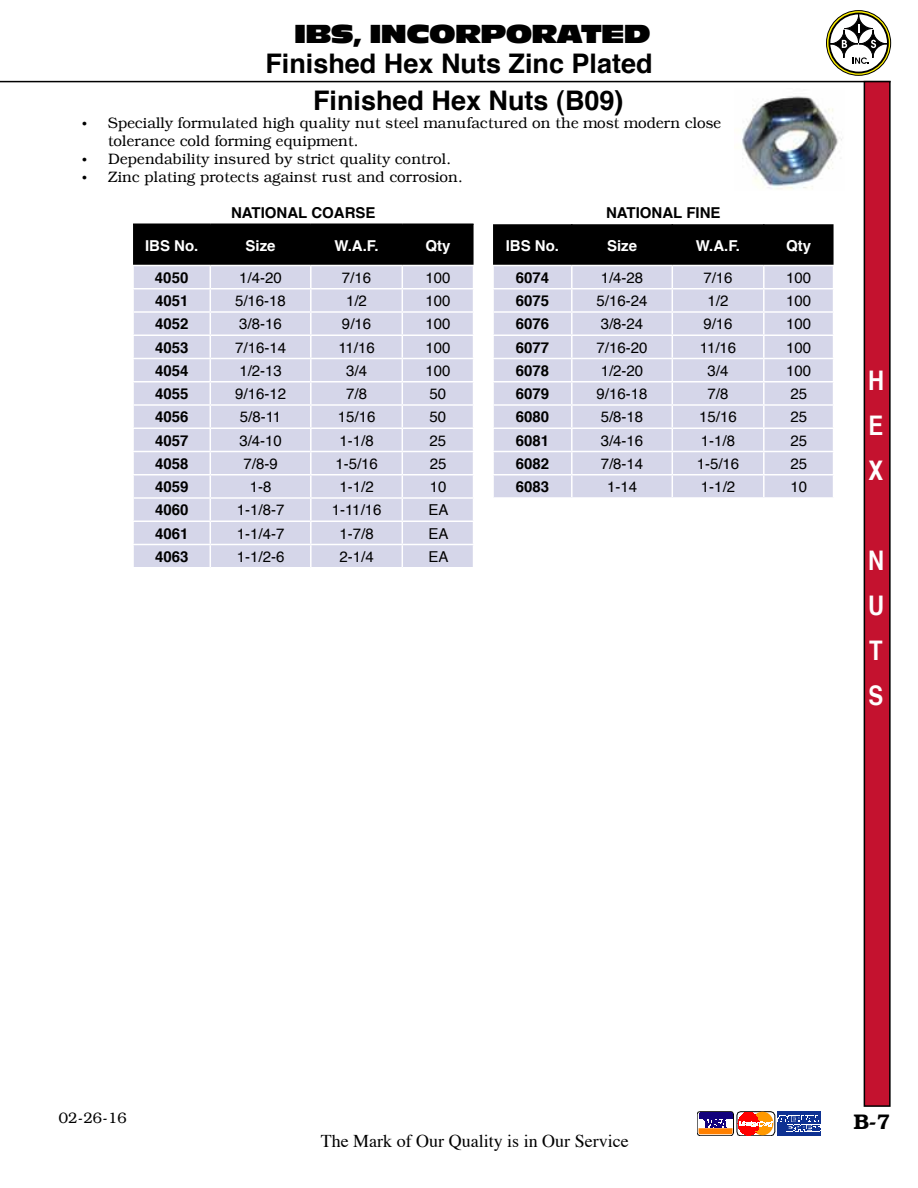
<style>
.page{position:relative;width:918px;height:1188px;background:#fff}
.page>*{position:absolute;margin:0;border:0;box-sizing:border-box;transform-origin:0 0}
.t1{font:700 27px "Helvetica";color:#000}
.t2{font:27px "Antique Oli Nor P";color:#000}
.t3{font:700 condensed 27px/45px "Helvetica";color:#fff;text-align:justify}
.t4{font:600 21px "Bookman CSATT";color:#000}
.t5{font:18px "Times";color:#000}
.t6{font:15px "Helvetica";color:#000}
.t7{font:300 15px/18px "Bookman CSATT";color:#000}
.t8{font:700 15px "Helvetica";color:#000}
.t9{font:700 15px "Helvetica";color:#fff}
</style>
<div class="page">
<svg style="left:827px;top:11px;width:64px;height:64px"></svg>
<div style="left:826px;top:10px;width:65px;height:66px;border:1px solid #000;border-radius:50%"></div>
<svg style="left:829px;top:14px;width:59px;height:59px"></svg>
<div style="left:828px;top:13px;width:61px;height:60px;border:2px solid #000;border-radius:50%"></div>
<svg style="left:853px;top:57px;width:16px;height:7px"></svg>
<svg style="left:859px;top:30px;width:28px;height:28px"></svg>
<div style="left:859px;top:30px;width:28px;height:28px;border:1px solid #000;border-radius:50%"></div>
<svg style="left:830px;top:30px;width:28px;height:28px"></svg>
<div style="left:830px;top:30px;width:28px;height:28px;border:1px solid #000;border-radius:50%"></div>
<svg style="left:845px;top:14px;width:28px;height:29px"></svg>
<div style="left:844px;top:14px;width:29px;height:29px;border:1px solid #000;border-radius:50%"></div>
<svg style="left:858px;top:24px;width:2px;height:8px"></svg>
<svg style="left:842px;top:40px;width:5px;height:8px"></svg>
<svg style="left:871px;top:40px;width:5px;height:8px"></svg>
<svg style="left:697px;top:1111px;width:124px;height:25px"></svg>
<hr style="left:0;top:81px;width:891px;height:1px;background:#000">
<div style="left:864px;top:82px;width:26px;height:1024px;background:#c4122f"></div>
<div style="left:864px;top:81px;width:27px;height:1026px;border:2px solid #000"></div>
<svg style="left:133px;top:224px;width:341px;height:343px;background:#bebfce"></svg>
<svg style="left:493px;top:224px;width:341px;height:273px;background:#b8b9c8"></svg>
<img style="left:742px;top:96px;width:100px;height:93px">
<h1 class="t2" style="left:294px;top:20px;width:357px">IBS, INCORPORATED</h1>
<h1 class="t1" style="left:265px;top:41px;width:389px">Finished Hex Nuts Zinc Plated</h1>
<h1 class="t1" style="left:313px;top:79px;width:312px">Finished Hex Nuts (B09)</h1>
<p class="t7" style="left:108px;top:114px;width:615px;text-indent:-27px">• Specially formulated high quality nut steel manufactured on the most modern close tolerance cold forming equipment.</p>
<p class="t7" style="left:81px;top:150px;width:372px">• Dependability insured by strict quality control.</p>
<p class="t7" style="left:81px;top:168px;width:383px">• Zinc plating protects against rust and corrosion.</p>
<p class="t8" style="left:231px;top:201px;width:146px">NATIONAL COARSE</p>
<p class="t9" style="left:145px;top:233px;width:55px">IBS No.</p>
<p class="t9" style="left:246px;top:233px;width:32px">Size</p>
<p class="t9" style="left:334px;top:233px;width:46px">W.A.F.</p>
<p class="t9" style="left:425px;top:233px;width:27px">Qty</p>
<p class="t8" style="left:155px;top:265px;width:35px">4050</p>
<p class="t6" style="left:239px;top:266px;width:44px">1/4-20</p>
<p class="t6" style="left:342px;top:266px;width:31px">7/16</p>
<p class="t6" style="left:425px;top:266px;width:27px">100</p>
<p class="t8" style="left:155px;top:289px;width:35px">4051</p>
<p class="t6" style="left:235px;top:289px;width:52px">5/16-18</p>
<p class="t6" style="left:346px;top:289px;width:22px">1/2</p>
<p class="t6" style="left:425px;top:289px;width:27px">100</p>
<p class="t8" style="left:155px;top:312px;width:35px">4052</p>
<p class="t6" style="left:239px;top:312px;width:44px">3/8-16</p>
<p class="t6" style="left:342px;top:312px;width:31px">9/16</p>
<p class="t6" style="left:425px;top:312px;width:27px">100</p>
<p class="t8" style="left:155px;top:335px;width:35px">4053</p>
<p class="t6" style="left:235px;top:336px;width:52px">7/16-14</p>
<p class="t6" style="left:338px;top:336px;width:38px">11/16</p>
<p class="t6" style="left:425px;top:336px;width:27px">100</p>
<p class="t8" style="left:155px;top:358px;width:35px">4054</p>
<p class="t6" style="left:239px;top:359px;width:44px">1/2-13</p>
<p class="t6" style="left:346px;top:359px;width:22px">3/4</p>
<p class="t6" style="left:425px;top:359px;width:27px">100</p>
<p class="t8" style="left:155px;top:382px;width:35px">4055</p>
<p class="t6" style="left:235px;top:382px;width:52px">9/16-12</p>
<p class="t6" style="left:346px;top:382px;width:22px">7/8</p>
<p class="t6" style="left:430px;top:382px;width:18px">50</p>
<p class="t8" style="left:155px;top:405px;width:35px">4056</p>
<p class="t6" style="left:240px;top:405px;width:43px">5/8-11</p>
<p class="t6" style="left:338px;top:405px;width:39px">15/16</p>
<p class="t6" style="left:430px;top:405px;width:18px">50</p>
<p class="t8" style="left:155px;top:428px;width:35px">4057</p>
<p class="t6" style="left:239px;top:429px;width:44px">3/4-10</p>
<p class="t6" style="left:340px;top:429px;width:36px">1-1/8</p>
<p class="t6" style="left:430px;top:429px;width:18px">25</p>
<p class="t8" style="left:155px;top:451px;width:35px">4058</p>
<p class="t6" style="left:244px;top:452px;width:36px">7/8-9</p>
<p class="t6" style="left:335px;top:452px;width:44px">1-5/16</p>
<p class="t6" style="left:430px;top:452px;width:18px">25</p>
<p class="t8" style="left:155px;top:475px;width:35px">4059</p>
<p class="t6" style="left:250px;top:475px;width:23px">1-8</p>
<p class="t6" style="left:340px;top:475px;width:36px">1-1/2</p>
<p class="t6" style="left:430px;top:475px;width:18px">10</p>
<p class="t8" style="left:155px;top:498px;width:35px">4060</p>
<p class="t6" style="left:237px;top:498px;width:49px">1-1/8-7</p>
<p class="t6" style="left:332px;top:498px;width:51px">1-11/16</p>
<p class="t6" style="left:428px;top:498px;width:22px">EA</p>
<p class="t8" style="left:155px;top:521px;width:35px">4061</p>
<p class="t6" style="left:237px;top:522px;width:49px">1-1/4-7</p>
<p class="t6" style="left:340px;top:522px;width:36px">1-7/8</p>
<p class="t6" style="left:428px;top:522px;width:22px">EA</p>
<p class="t8" style="left:155px;top:544px;width:35px">4063</p>
<p class="t6" style="left:237px;top:545px;width:49px">1-1/2-6</p>
<p class="t6" style="left:340px;top:545px;width:36px">2-1/4</p>
<p class="t6" style="left:428px;top:545px;width:22px">EA</p>
<p class="t8" style="left:606px;top:201px;width:116px">NATIONAL FINE</p>
<p class="t9" style="left:506px;top:233px;width:55px">IBS No.</p>
<p class="t9" style="left:607px;top:233px;width:32px">Size</p>
<p class="t9" style="left:696px;top:233px;width:46px">W.A.F.</p>
<p class="t9" style="left:786px;top:233px;width:27px">Qty</p>
<p class="t8" style="left:516px;top:265px;width:35px">6074</p>
<p class="t6" style="left:601px;top:266px;width:44px">1/4-28</p>
<p class="t6" style="left:703px;top:266px;width:31px">7/16</p>
<p class="t6" style="left:786px;top:266px;width:27px">100</p>
<p class="t8" style="left:516px;top:289px;width:35px">6075</p>
<p class="t6" style="left:597px;top:289px;width:52px">5/16-24</p>
<p class="t6" style="left:708px;top:289px;width:22px">1/2</p>
<p class="t6" style="left:786px;top:289px;width:27px">100</p>
<p class="t8" style="left:516px;top:312px;width:35px">6076</p>
<p class="t6" style="left:601px;top:312px;width:44px">3/8-24</p>
<p class="t6" style="left:703px;top:312px;width:31px">9/16</p>
<p class="t6" style="left:786px;top:312px;width:27px">100</p>
<p class="t8" style="left:516px;top:335px;width:35px">6077</p>
<p class="t6" style="left:597px;top:336px;width:52px">7/16-20</p>
<p class="t6" style="left:700px;top:336px;width:38px">11/16</p>
<p class="t6" style="left:786px;top:336px;width:27px">100</p>
<p class="t8" style="left:516px;top:358px;width:35px">6078</p>
<p class="t6" style="left:601px;top:359px;width:44px">1/2-20</p>
<p class="t6" style="left:708px;top:359px;width:22px">3/4</p>
<p class="t6" style="left:786px;top:359px;width:27px">100</p>
<p class="t8" style="left:516px;top:382px;width:35px">6079</p>
<p class="t6" style="left:597px;top:382px;width:52px">9/16-18</p>
<p class="t6" style="left:708px;top:382px;width:22px">7/8</p>
<p class="t6" style="left:790px;top:382px;width:18px">25</p>
<p class="t8" style="left:516px;top:405px;width:35px">6080</p>
<p class="t6" style="left:601px;top:405px;width:44px">5/8-18</p>
<p class="t6" style="left:699px;top:405px;width:39px">15/16</p>
<p class="t6" style="left:790px;top:405px;width:18px">25</p>
<p class="t8" style="left:516px;top:428px;width:35px">6081</p>
<p class="t6" style="left:601px;top:429px;width:44px">3/4-16</p>
<p class="t6" style="left:701px;top:429px;width:36px">1-1/8</p>
<p class="t6" style="left:790px;top:429px;width:18px">25</p>
<p class="t8" style="left:516px;top:451px;width:35px">6082</p>
<p class="t6" style="left:601px;top:452px;width:44px">7/8-14</p>
<p class="t6" style="left:697px;top:452px;width:44px">1-5/16</p>
<p class="t6" style="left:790px;top:452px;width:18px">25</p>
<p class="t8" style="left:516px;top:475px;width:35px">6083</p>
<p class="t6" style="left:607px;top:475px;width:32px">1-14</p>
<p class="t6" style="left:701px;top:475px;width:36px">1-1/2</p>
<p class="t6" style="left:790px;top:475px;width:18px">10</p>
<h1 class="t3" style="left:868px;top:357px;width:17px">H E X</h1>
<h1 class="t3" style="left:868px;top:537px;width:17px">N U T S</h1>
<p class="t7" style="left:59px;top:1109px;width:69px">02-26-16</p>
<h2 class="t4" style="left:854px;top:1109px;width:38px">B-7</h2>
<p class="t5" style="left:321px;top:1124px;width:309px">The Mark of Our Quality is in Our Service</p>
</div>
